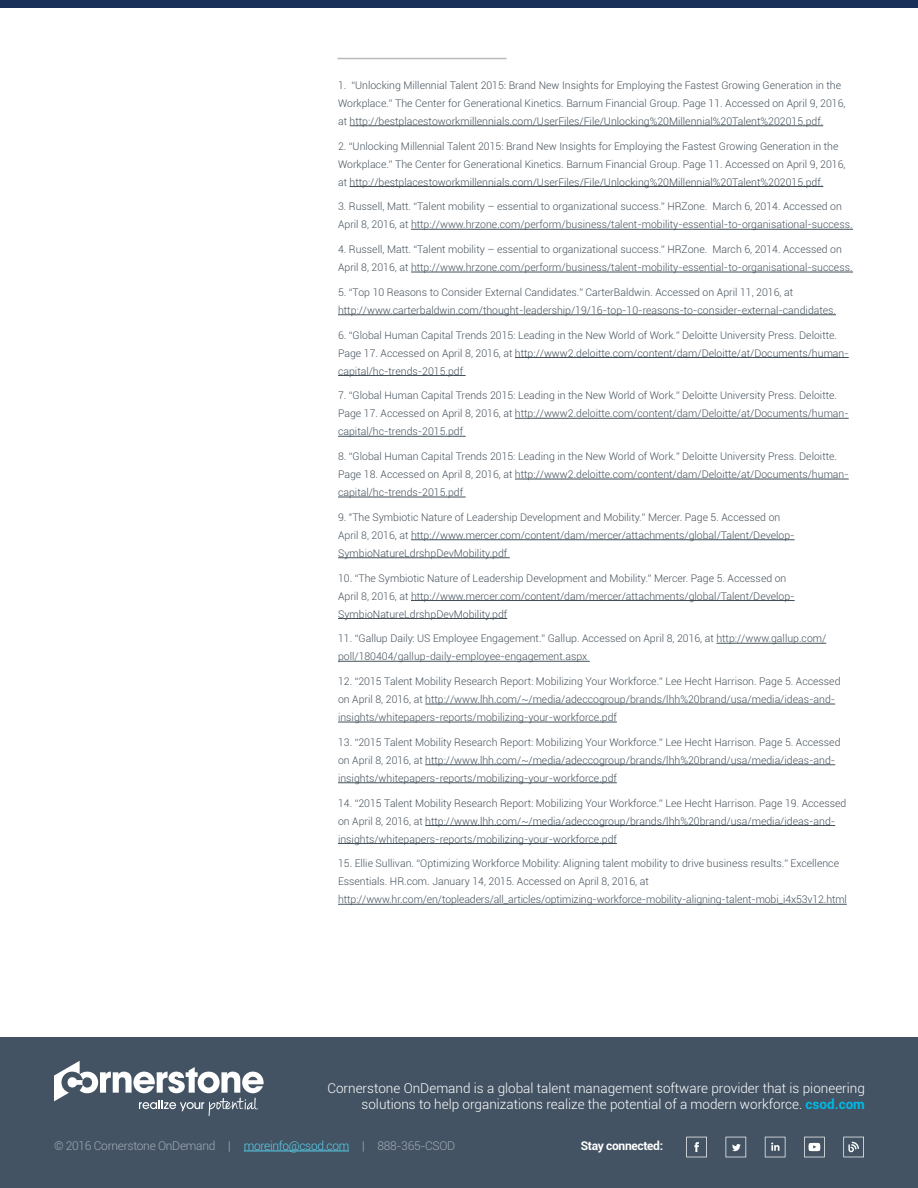
<style>
.page{position:relative;width:918px;height:1188px;background:#fff}
.page>*{position:absolute;margin:0;border:0;box-sizing:border-box;transform-origin:0 0}
.t1{font:300 13.5px/16.5px "Roboto";color:#fff;text-align:right}
.t2{font:300 12px "Roboto";letter-spacing:-.025em;color:#a3acb5}
.t3{font:700 12px "Roboto";letter-spacing:-.025em;color:#fff}
.t4{font:300 10.5px/18px "Roboto";color:#43505a}
.s1{font-weight:700;color:#00b9e4}
.s2{color:#59d2ed}
</style>
<div class="page">
<div style="left:0;top:0;width:918px;height:8px;background:#193059"></div>
<div style="left:0;top:1038px;width:918px;height:150px;background:#435363"></div>
<svg style="left:54px;top:1061px;width:210px;height:55px"></svg>
<hr style="left:244px;top:1151px;width:105px;height:1px;background:#59d2ed">
<svg style="left:765px;top:1137px;width:20px;height:20px"></svg>
<svg style="left:804px;top:1137px;width:21px;height:20px"></svg>
<svg style="left:686px;top:1137px;width:21px;height:20px"></svg>
<svg style="left:726px;top:1137px;width:20px;height:20px"></svg>
<svg style="left:843px;top:1137px;width:21px;height:20px"></svg>
<hr style="left:350px;top:126px;width:473px;height:1px;background:#43505a">
<hr style="left:350px;top:186px;width:473px;height:1px;background:#43505a">
<hr style="left:411px;top:229px;width:442px;height:1px;background:#43505a">
<hr style="left:411px;top:272px;width:442px;height:1px;background:#43505a">
<hr style="left:338px;top:315px;width:498px;height:1px;background:#43505a">
<hr style="left:515px;top:357px;width:334px;height:1px;background:#43505a">
<hr style="left:338px;top:375px;width:128px;height:1px;background:#43505a">
<hr style="left:515px;top:418px;width:334px;height:1px;background:#43505a">
<hr style="left:338px;top:436px;width:128px;height:1px;background:#43505a">
<hr style="left:515px;top:479px;width:334px;height:1px;background:#43505a">
<hr style="left:338px;top:497px;width:128px;height:1px;background:#43505a">
<hr style="left:411px;top:540px;width:384px;height:1px;background:#43505a">
<hr style="left:338px;top:558px;width:172px;height:1px;background:#43505a">
<hr style="left:411px;top:600px;width:384px;height:1px;background:#43505a">
<hr style="left:338px;top:618px;width:169px;height:1px;background:#43505a">
<hr style="left:716px;top:643px;width:110px;height:1px;background:#43505a">
<hr style="left:338px;top:661px;width:252px;height:1px;background:#43505a">
<hr style="left:425px;top:704px;width:410px;height:1px;background:#43505a">
<hr style="left:338px;top:722px;width:279px;height:1px;background:#43505a">
<hr style="left:425px;top:765px;width:410px;height:1px;background:#43505a">
<hr style="left:338px;top:783px;width:279px;height:1px;background:#43505a">
<hr style="left:425px;top:825px;width:410px;height:1px;background:#43505a">
<hr style="left:338px;top:843px;width:279px;height:1px;background:#43505a">
<hr style="left:338px;top:904px;width:509px;height:1px;background:#43505a">
<hr style="left:338px;top:58px;width:169px;height:1px;background:#b8bbbe">
<p class="t4" style="left:338px;top:76px;width:509px">1. “Unlocking Millennial Talent 2015: Brand New Insights for Employing the Fastest Growing Generation in the<br>Workplace.” The Center for Generational Kinetics. Barnum Financial Group. Page 11. Accessed on April 9, 2016, at http://bestplacestoworkmillennials.com/UserFiles/File/Unlocking%20Millennial%20Talent%202015.pdf.</p>
<p class="t4" style="left:338px;top:137px;width:509px">2. “Unlocking Millennial Talent 2015: Brand New Insights for Employing the Fastest Growing Generation in the<br>Workplace.” The Center for Generational Kinetics. Barnum Financial Group. Page 11. Accessed on April 9, 2016, at http://bestplacestoworkmillennials.com/UserFiles/File/Unlocking%20Millennial%20Talent%202015.pdf.</p>
<p class="t4" style="left:338px;top:197px;width:516px">3. Russell, Matt. “Talent mobility – essential to organizational success.” HRZone. March 6, 2014. Accessed on<br>April 8, 2016, at http://www.hrzone.com/perform/business/talent-mobility-essential-to-organisational-success.</p>
<p class="t4" style="left:338px;top:240px;width:516px">4. Russell, Matt. “Talent mobility – essential to organizational success.” HRZone. March 6, 2014. Accessed on<br>April 8, 2016, at http://www.hrzone.com/perform/business/talent-mobility-essential-to-organisational-success.</p>
<p class="t4" style="left:338px;top:283px;width:500px">5. “Top 10 Reasons to Consider External Candidates.” CarterBaldwin. Accessed on April 11, 2016, at http://www.carterbaldwin.com/thought-leadership/19/16-top-10-reasons-to-consider-external-candidates.</p>
<p class="t4" style="left:338px;top:326px;width:512px">6. “Global Human Capital Trends 2015: Leading in the New World of Work.” Deloitte University Press. Deloitte.<br>Page 17. Accessed on April 8, 2016, at http://www2.deloitte.com/content/dam/Deloitte/at/Documents/human&shy;capital/hc-trends-2015.pdf</p>
<p class="t4" style="left:338px;top:386px;width:512px">7. “Global Human Capital Trends 2015: Leading in the New World of Work.” Deloitte University Press. Deloitte.<br>Page 17. Accessed on April 8, 2016, at http://www2.deloitte.com/content/dam/Deloitte/at/Documents/human&shy;capital/hc-trends-2015.pdf</p>
<p class="t4" style="left:338px;top:447px;width:512px">8. “Global Human Capital Trends 2015: Leading in the New World of Work.” Deloitte University Press. Deloitte.<br>Page 18. Accessed on April 8, 2016, at http://www2.deloitte.com/content/dam/Deloitte/at/Documents/human&shy;capital/hc-trends-2015.pdf</p>
<p class="t4" style="left:338px;top:508px;width:458px">9. "The Symbiotic Nature of Leadership Development and Mobility.” Mercer. Page 5. Accessed on<br>April 8, 2016, at http://www.mercer.com/content/dam/mercer/attachments/global/Talent/Develop-<br>SymbioNatureLdrshpDevMobility.pdf</p>
<p class="t4" style="left:338px;top:569px;width:458px">10. “The Symbiotic Nature of Leadership Development and Mobility.” Mercer. Page 5. Accessed on<br>April 8, 2016, at http://www.mercer.com/content/dam/mercer/attachments/global/Talent/Develop-<br>SymbioNatureLdrshpDevMobility.pdf</p>
<p class="t4" style="left:338px;top:629px;width:490px">11. “Gallup Daily: US Employee Engagement.” Gallup. Accessed on April 8, 2016, at http://www.gallup.com/ poll/180404/gallup-daily-employee-engagement.aspx</p>
<p class="t4" style="left:338px;top:672px;width:504px">12. “2015 Talent Mobility Research Report: Mobilizing Your Workforce.” Lee Hecht Harrison. Page 5. Accessed on April 8, 2016, at http://www.lhh.com/~/media/adeccogroup/brands/lhh%20brand/usa/media/ideas-and&shy;insights/whitepapers-reports/mobilizing-your-workforce.pdf</p>
<p class="t4" style="left:338px;top:733px;width:504px">13. “2015 Talent Mobility Research Report: Mobilizing Your Workforce.” Lee Hecht Harrison. Page 5. Accessed on April 8, 2016, at http://www.lhh.com/~/media/adeccogroup/brands/lhh%20brand/usa/media/ideas-and&shy;insights/whitepapers-reports/mobilizing-your-workforce.pdf</p>
<p class="t4" style="left:338px;top:794px;width:510px">14. “2015 Talent Mobility Research Report: Mobilizing Your Workforce.” Lee Hecht Harrison. Page 19. Accessed on April 8, 2016, at http://www.lhh.com/~/media/adeccogroup/brands/lhh%20brand/usa/media/ideas-and&shy;insights/whitepapers-reports/mobilizing-your-workforce.pdf</p>
<p class="t4" style="left:338px;top:854px;width:510px">15. Ellie Sullivan. “Optimizing Workforce Mobility: Aligning talent mobility to drive business results.” Excellence<br>Essentials. HR.com. January 14, 2015. Accessed on April 8, 2016, at http://www.hr.com/en/topleaders/all_articles/optimizing-workforce-mobility-aligning-talent-mobi_i4x53v12.html</p>
<p class="t1" style="left:327px;top:1079px;width:539px">Cornerstone OnDemand is a global talent management software provider that is pioneering solutions to help organizations realize the potential of a modern workforce. <span class="s1">csod.com</span></p>
<p class="t2" style="left:54px;top:1137px;width:403px">© 2016 Cornerstone OnDemand | <span class="s2">moreinfo@csod.com</span> | 888-365-CSOD</p>
<p class="t3" style="left:581px;top:1137px;width:84px">Stay connected:</p>
</div>
